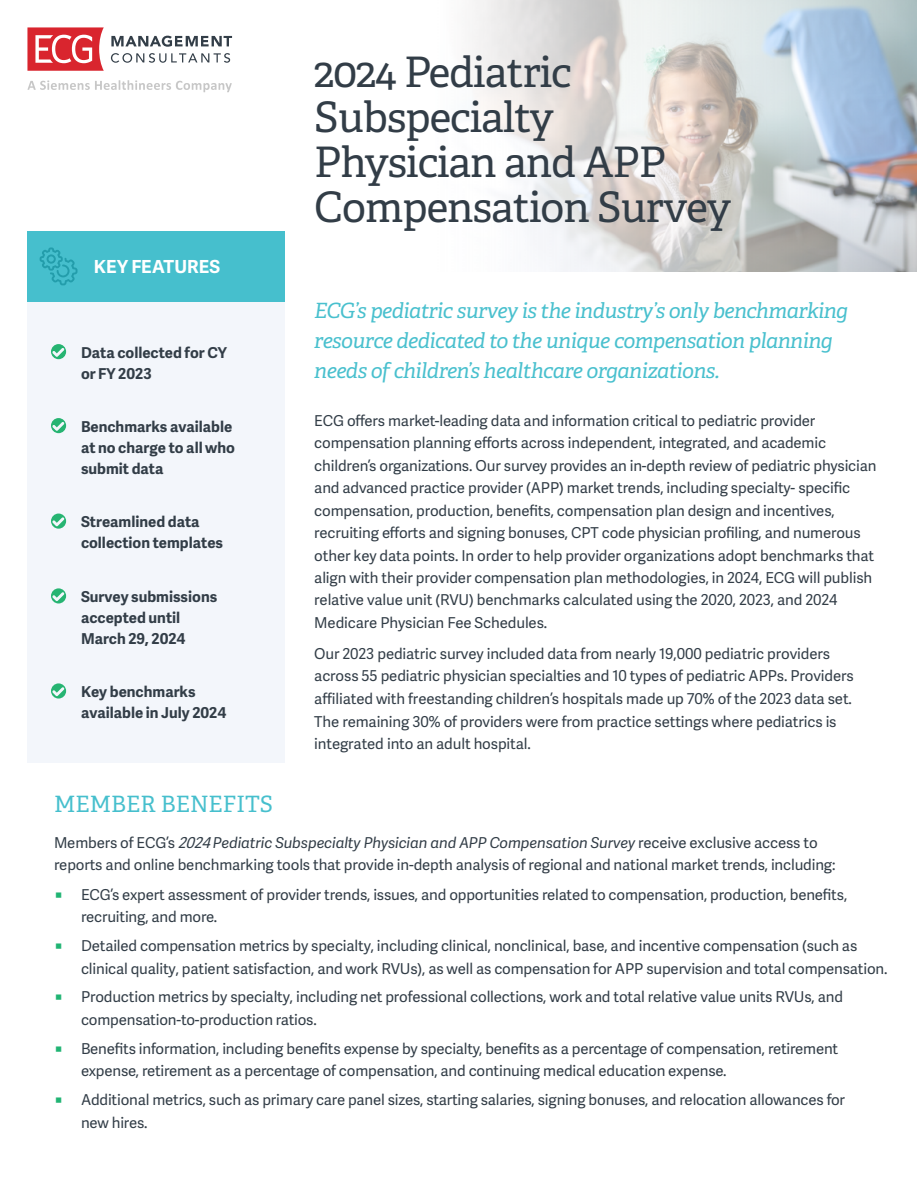
<style>
.page{position:relative;width:918px;height:1188px;background:#fff}
.page>*{position:absolute;margin:0;border:0;box-sizing:border-box;transform-origin:0 0}
.t1{font:42px/45.2px "Adelle";letter-spacing:-.025em;color:#323d47}
.Main_Paragraph{font:22.5px "Adelle";color:#46bfcd}
.t2{font:italic 21px/30px "Adelle";letter-spacing:-.025em;color:#49c0ce}
.Main_Text{font:700 18px "Adelle Sans";letter-spacing:.005em;color:#fff}
.Main_Paragraph-2{font:15px/22.5px "Adelle Sans";letter-spacing:-.01em;color:#323d47}
.Main_Paragraph-3{font:700 15px/21px "Adelle Sans";color:#323d47}
.s1{font-style:italic}
.s2{color:#20b473}
</style>
<div class="page">
<img style="left:284px;top:0;width:633px;height:271px">
<svg style="left:28px;top:80px;width:204px;height:12px"></svg>
<svg style="left:111px;top:36px;width:121px;height:27px"></svg>
<svg style="left:27px;top:27px;width:77px;height:44px"></svg>
<div style="left:27px;top:302px;width:257px;height:461px;background:#f3f6fb"></div>
<div style="left:27px;top:231px;width:257px;height:71px;background:#46bfcd"></div>
<svg style="left:40px;top:247px;width:38px;height:38px"></svg>
<svg style="left:51px;top:344px;width:15px;height:15px"></svg>
<svg style="left:51px;top:418px;width:15px;height:15px"></svg>
<svg style="left:51px;top:514px;width:15px;height:15px"></svg>
<svg style="left:51px;top:588px;width:15px;height:16px"></svg>
<svg style="left:51px;top:683px;width:15px;height:16px"></svg>
<p class="Main_Text" style="left:94px;top:254px;width:128px">KEY FEATURES</p>
<p class="Main_Paragraph-3" style="left:81px;top:342px;width:147px">Data collected for CY or FY 2023</p>
<p class="Main_Paragraph-3" style="left:81px;top:416px;width:156px">Benchmarks available at no charge to all who submit data</p>
<p class="Main_Paragraph-3" style="left:81px;top:512px;width:144px">Streamlined data collection templates</p>
<p class="Main_Paragraph-3" style="left:81px;top:586px;width:138px">Survey submissions accepted until<br>March 29, 2024</p>
<p class="Main_Paragraph-3" style="left:81px;top:682px;width:147px">Key benchmarks available in July 2024</p>
<p class="t1" style="left:314px;top:50px;width:419px">2024 Pediatric<br>Subspecialty<br>Physician and APP<br>Compensation Survey</p>
<p class="t2" style="left:314px;top:295px;width:535px">ECG’s pediatric survey is the industry’s only benchmarking resource dedicated to the unique compensation planning needs of children’s healthcare organizations.</p>
<p class="Main_Paragraph-2" style="left:314px;top:408px;width:564px">ECG offers market-leading data and information critical to pediatric provider compensation planning efforts across independent, integrated, and academic children’s organizations. Our survey provides an in-depth review of pediatric physician and advanced practice provider (APP) market trends, including specialty- specific compensation, production, benefits, compensation plan design and incentives, recruiting efforts and signing bonuses, CPT code physician profiling, and numerous other key data points. In order to help provider organizations adopt benchmarks that align with their provider compensation plan methodologies, in 2024, ECG will publish relative value unit (RVU) benchmarks calculated using the 2020, 2023, and 2024<br>Medicare Physician Fee Schedules.</p>
<p class="Main_Paragraph-2" style="left:314px;top:642px;width:541px">Our 2023 pediatric survey included data from nearly 19,000 pediatric providers across 55 pediatric physician specialties and 10 types of pediatric APPs. Providers affiliated with freestanding children’s hospitals made up 70% of the 2023 data set.<br>The remaining 30% of providers were from practice settings where pediatrics is integrated into an adult hospital.</p>
<p class="Main_Paragraph" style="left:54px;top:790px;width:221px">MEMBER BENEFITS</p>
<p class="Main_Paragraph-2" style="left:54px;top:830px;width:783px">Members of ECG’s <span class="s1">2024</span><span class="s1">Pediatric Subspecialty Physician and APP Compensation Survey</span> receive exclusive access to reports and online benchmarking tools that provide in-depth analysis of regional and national market trends, including:</p>
<p class="Main_Paragraph-2" style="left:81px;top:882px;width:768px;text-indent:-27px"><span class="s2">̥</span> ECG’s expert assessment of provider trends, issues, and opportunities related to compensation, production, benefits, recruiting, and more.</p>
<p class="Main_Paragraph-2" style="left:81px;top:935px;width:808px;line-height:22px;text-indent:-27px"><span class="s2">̥</span> Detailed compensation metrics by specialty, including clinical, nonclinical, base, and incentive compensation (such as clinical quality, patient satisfaction, and work RVUs), as well as compensation for APP supervision and total compensation.</p>
<p class="Main_Paragraph-2" style="left:81px;top:985px;width:764px;line-height:23px;text-indent:-27px"><span class="s2">̥</span> Production metrics by specialty, including net professional collections, work and total relative value units RVUs, and compensation-to-production ratios.</p>
<p class="Main_Paragraph-2" style="left:81px;top:1037px;width:759px;text-indent:-27px"><span class="s2">̥</span> Benefits information, including benefits expense by specialty, benefits as a percentage of compensation, retirement expense, retirement as a percentage of compensation, and continuing medical education expense.</p>
<p class="Main_Paragraph-2" style="left:81px;top:1088px;width:766px;text-indent:-27px"><span class="s2">̥</span> Additional metrics, such as primary care panel sizes, starting salaries, signing bonuses, and relocation allowances for new hires.</p>
</div>
